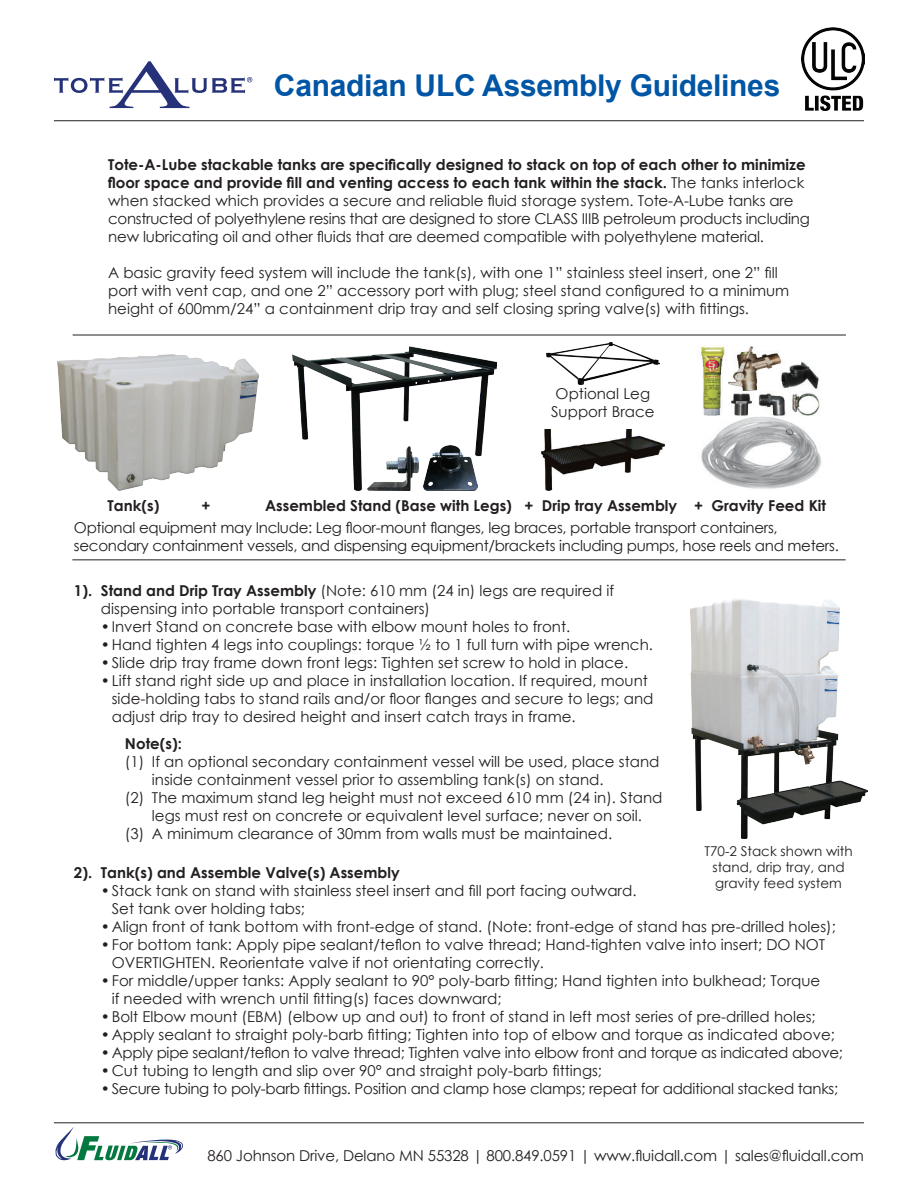
<style>
.page{position:relative;width:918px;height:1188px;background:#fff}
.page>*{position:absolute;margin:0;border:0;box-sizing:border-box;transform-origin:0 0}
.t1{font:700 30px "Arial";letter-spacing:-.01em;color:#0155a5}
.t2{font:15px/18px "Century Gothic";color:#231f20}
.t3{font:15px/18px "Century Gothic";letter-spacing:-.02em;color:#231f20}
.t4{font:700 15px "Century Gothic";color:#231f20}
.t5{font:13.5px/15.8px "Century Gothic";color:#231f20;text-align:center}
.s1{font-weight:700}
</style>
<div class="page">
<svg style="left:55px;top:1127px;width:128px;height:34px"></svg>
<hr style="left:54px;top:1122px;width:810px;height:1px;background:#231f20">
<svg style="left:54px;top:61px;width:198px;height:47px"></svg>
<hr style="left:54px;top:120px;width:810px;height:1px;background:#231f20">
<img style="left:802px;top:28px;width:62px;height:83px">
<hr style="left:72px;top:559px;width:774px;height:1px;background:#231f20">
<hr style="left:73px;top:335px;width:773px;height:1px;background:#231f20">
<img style="left:690px;top:599px;width:177px;height:240px">
<img style="left:546px;top:343px;width:113px;height:41px">
<img style="left:701px;top:346px;width:120px;height:143px">
<img style="left:58px;top:355px;width:201px;height:135px">
<img style="left:540px;top:430px;width:125px;height:60px">
<img style="left:293px;top:347px;width:203px;height:143px">
<img style="left:423px;top:445px;width:54px;height:45px">
<img style="left:367px;top:447px;width:51px;height:43px">
<h1 class="t1" style="left:274px;top:64px;width:508px">Canadian ULC Assembly Guidelines</h1>
<p class="t2" style="left:108px;top:155px;width:703px"><span class="s1">Tote-A-Lube stackable tanks are specifically designed to stack on top of each other to minimize floor space and provide fill and venting access to each tank within the stack.</span> The tanks interlock when stacked which provides a secure and reliable fluid storage system. Tote-A-Lube tanks are constructed of polyethylene resins that are designed to store CLASS IIIB petroleum products including new lubricating oil and other fluids that are deemed compatible with polyethylene material.</p>
<p class="t2" style="left:108px;top:263px;width:683px">A basic gravity feed system will include the tank(s), with one 1” stainless steel insert, one 2” fill port with vent cap, and one 2” accessory port with plug; steel stand configured to a minimum height of 600mm/24” a containment drip tray and self closing spring valve(s) with fittings.</p>
<p class="t2" style="left:551px;top:384px;width:105px">Optional Leg<br>Support Brace</p>
<p class="t4" style="left:108px;top:494px;width:53px">Tank(s)</p>
<p class="t4" style="left:201px;top:494px;width:10px">+</p>
<p class="t4" style="left:265px;top:494px;width:562px">Assembled Stand (Base with Legs) + Drip tray Assembly + Gravity Feed Kit</p>
<p class="t3" style="left:74px;top:519px;width:766px">Optional equipment may Include: Leg floor-mount flanges, leg braces, portable transport containers, secondary containment vessels, and dispensing equipment/brackets including pumps, hose reels and meters.</p>
<p class="t2" style="left:101px;top:582px;width:515px;text-indent:-27px"><span class="s1">1). Stand and Drip Tray Assembly</span> (Note: 610 mm (24 in) legs are required if dispensing into portable transport containers)</p>
<p class="t2" style="left:101px;top:618px;width:471px">•Invert Stand on concrete base with elbow mount holes to front.</p>
<p class="t2" style="left:101px;top:636px;width:554px">•Hand tighten 4 legs into couplings: torque ½ to 1 full turn with pipe wrench.</p>
<p class="t2" style="left:101px;top:654px;width:529px">•Slide drip tray frame down front legs: Tighten set screw to hold in place.</p>
<p class="t2" style="left:112px;top:672px;width:543px;text-indent:-11px">•Lift stand right side up and place in installation location. If required, mount side-holding tabs to stand rails and/or floor flanges and secure to legs; and adjust drip tray to desired height and insert catch trays in frame.</p>
<p class="t4" style="left:125px;top:733px;width:59px">Note(s):</p>
<p class="t2" style="left:125px;top:753px;width:536px">(1) If an optional secondary containment vessel will be used, place stand</p>
<p class="t2" style="left:152px;top:771px;width:453px">inside containment vessel prior to assembling tank(s) on stand.</p>
<p class="t2" style="left:125px;top:789px;width:539px">(2) The maximum stand leg height must not exceed 610 mm (24 in). Stand</p>
<p class="t2" style="left:152px;top:807px;width:492px">legs must rest on concrete or equivalent level surface; never on soil.</p>
<p class="t2" style="left:125px;top:825px;width:489px">(3) A minimum clearance of 30mm from walls must be maintained.</p>
<p class="t4" style="left:74px;top:862px;width:327px">2). Tank(s) and Assemble Valve(s) Assembly</p>
<p class="t2" style="left:112px;top:882px;width:526px;text-indent:-11px">•Stack tank on stand with stainless steel insert and fill port facing outward.<br>Set tank over holding tabs;</p>
<p class="t2" style="left:101px;top:918px;width:736px">•Align front of tank bottom with front-edge of stand. (Note: front-edge of stand has pre-drilled holes);</p>
<p class="t2" style="left:112px;top:936px;width:715px;text-indent:-11px">•For bottom tank: Apply pipe sealant/teflon to valve thread; Hand-tighten valve into insert; DO NOT<br>OVERTIGHTEN. Reorientate valve if not orientating correctly.</p>
<p class="t2" style="left:112px;top:972px;width:710px;text-indent:-11px">•For middle/upper tanks: Apply sealant to 90° poly-barb fitting; Hand tighten into bulkhead; Torque if needed with wrench until fitting(s) faces downward;</p>
<p class="t2" style="left:101px;top:1008px;width:716px">•Bolt Elbow mount (EBM) (elbow up and out) to front of stand in left most series of pre-drilled holes;</p>
<p class="t2" style="left:101px;top:1026px;width:735px">•Apply sealant to straight poly-barb fitting; Tighten into top of elbow and torque as indicated above;</p>
<p class="t3" style="left:101px;top:1044px;width:744px">•Apply pipe sealant/teflon to valve thread; Tighten valve into elbow front and torque as indicated above;</p>
<p class="t2" style="left:101px;top:1062px;width:503px">•Cut tubing to length and slip over 90° and straight poly-barb fittings;</p>
<p class="t3" style="left:101px;top:1080px;width:739px">•Secure tubing to poly-barb fittings. Position and clamp hose clamps; repeat for additional stacked tanks;</p>
<p class="t5" style="left:704px;top:843px;width:150px">T70-2 Stack shown with stand, drip tray, and gravity feed system</p>
<p class="t2" style="left:207px;top:1147px;width:658px">860 Johnson Drive, Delano MN 55328 | 800.849.0591 | www.fluidall.com | sales@fluidall.com</p>
</div>
